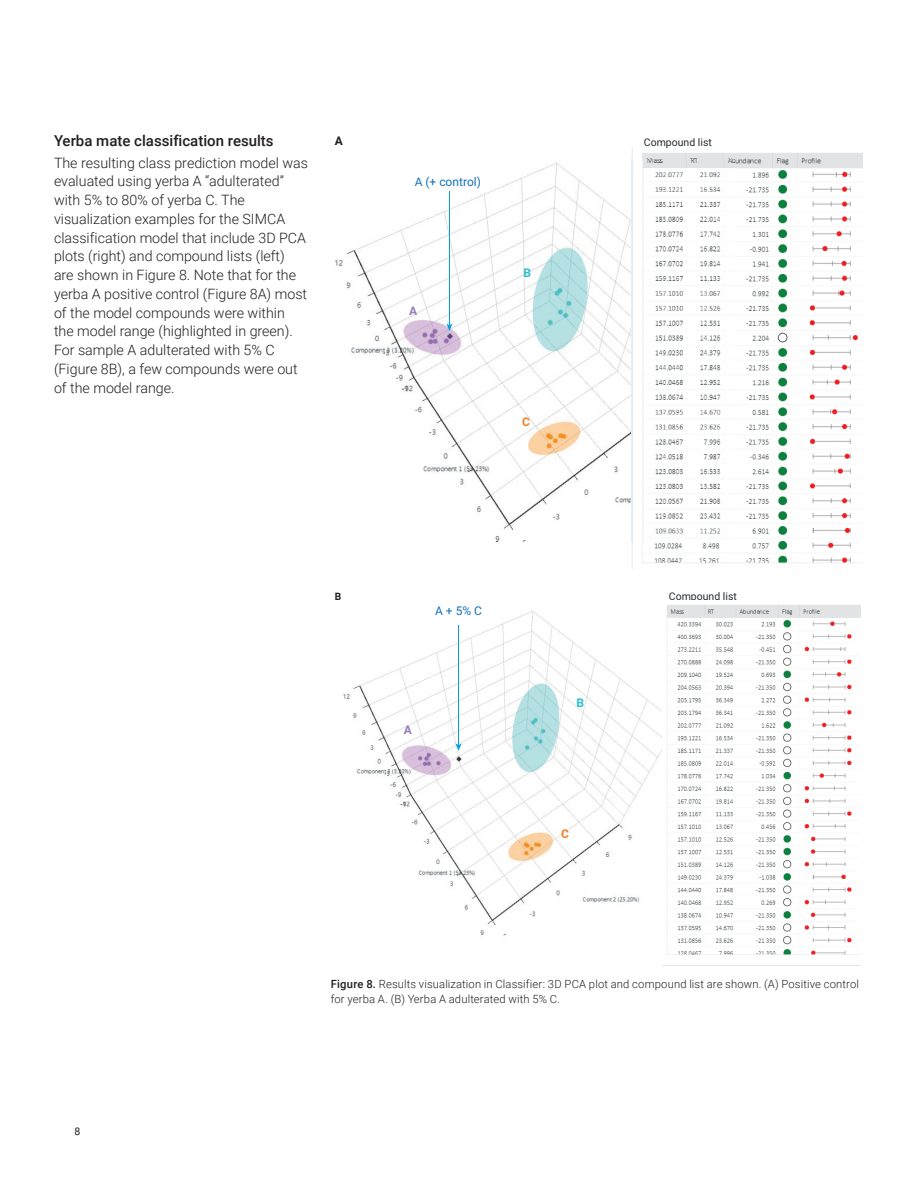
<style>
.page{position:relative;width:918px;height:1188px;background:#fff}
.page>*{position:absolute;margin:0;border:0;box-sizing:border-box;transform-origin:0 0}
.Header_2{font:500 15px "Roboto";color:#231f20}
.Text{font:300 14.25px/18.8px "Roboto";color:#231f20}
.t1{font:12px "Roboto";color:#1170b9}
.t2{font:700 12px "Roboto";color:#f47e21}
.t3{font:700 12px "Roboto";color:#2cbfd1}
.t4{font:700 12px "Roboto";color:#977db9}
.t5{font:700 12px "Roboto";color:#231f20}
.t6{font:300 11.25px/15px "Roboto";letter-spacing:.01em;color:#231f20}
.t7{font:10.5px "Roboto";color:#282b2d}
.t8{font:10.5px "Roboto";color:#231f20}
.t9{font:700 10.2px "Roboto";color:#231f20}
.s1{font-weight:500}
</style>
<div class="page">
<img style="left:343px;top:611px;width:319px;height:325px">
<img style="left:335px;top:160px;width:297px;height:381px">
<img style="left:632px;top:147px;width:231px;height:422px">
<img style="left:667px;top:605px;width:193px;height:350px">
<hr style="left:449px;top:192px;width:1px;height:134px;background:#00a1e3">
<svg style="left:446px;top:324px;width:7px;height:7px"></svg>
<hr style="left:458px;top:625px;width:1px;height:121px;background:#00a1e3">
<svg style="left:456px;top:743px;width:6px;height:8px"></svg>
<p class="Header_2" style="left:54px;top:130px;width:221px">Yerba mate classification results</p>
<p class="Text" style="left:54px;top:153px;width:256px">The resulting class prediction model was evaluated using yerba A “adulterated” with 5% to 80% of yerba C. The visualization examples for the SIMCA classification model that include 3D PCA plots (right) and compound lists (left) are shown in Figure 8. Note that for the yerba A positive control (Figure 8A) most of the model compounds were within the model range (highlighted in green).<br>For sample A adulterated with 5% C (Figure 8B), a few compounds were out of the model range.</p>
<p class="t5" style="left:335px;top:133px;width:10px">A</p>
<p class="t1" style="left:415px;top:176px;width:68px">A (+ control)</p>
<p class="t4" style="left:409px;top:303px;width:10px">A</p>
<p class="t3" style="left:524px;top:265px;width:9px">B</p>
<p class="t2" style="left:522px;top:414px;width:9px">C</p>
<p class="t7" style="left:644px;top:137px;width:69px">Compound list</p>
<p class="t8" style="left:75px;top:1124px;width:7px">8</p>
<p class="t9" style="left:335px;top:590px;width:8px">B</p>
<p class="t1" style="left:435px;top:606px;width:48px">A + 5% C</p>
<p class="t4" style="left:404px;top:722px;width:10px">A</p>
<p class="t3" style="left:577px;top:695px;width:9px">B</p>
<p class="t2" style="left:561px;top:826px;width:9px">C</p>
<p class="t7" style="left:669px;top:591px;width:69px">Compound list</p>
<p class="t6" style="left:331px;top:976px;width:530px"><span class="s1">Figure 8.</span> Results visualization in Classifier: 3D PCA plot and compound list are shown. (A) Positive control for yerba A. (B) Yerba A adulterated with 5% C.</p>
</div>
